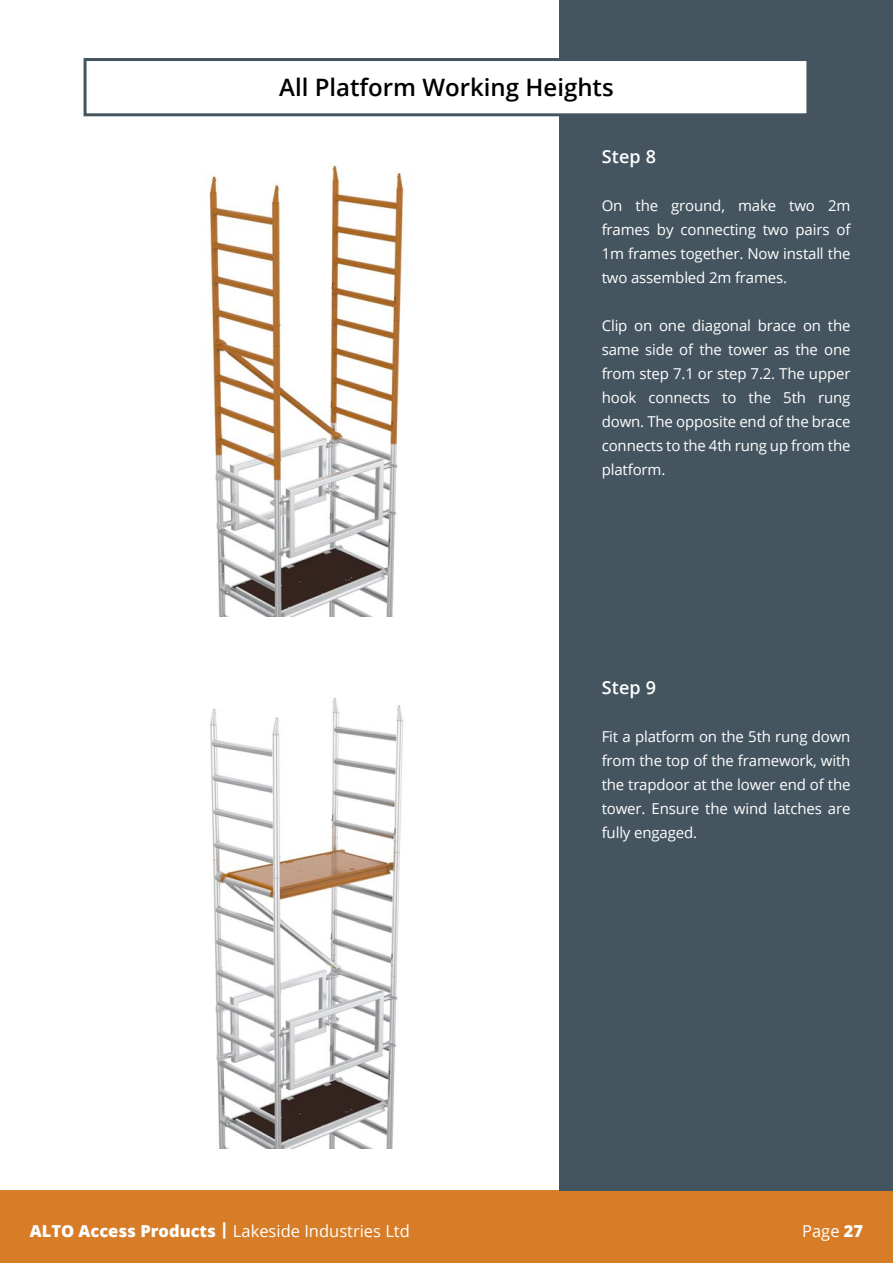
<style>
.page{position:relative;width:893px;height:1263px;background:#fff}
.page>*{position:absolute;margin:0;border:0;box-sizing:border-box;transform-origin:0 0}
.t1{font:600 24px "Open Sans";color:#000}
.t2{font:600 18px "Open Sans";letter-spacing:.01em;color:#fff}
.t3{font:16.5px "Open Sans";color:#fff}
.t4{font:15px/24px "Open Sans";letter-spacing:-.01em;color:#fff;text-align:justify}
.s1{font-weight:800}
</style>
<div class="page">
<div style="left:0;top:1191px;width:893px;height:72px;background:#d77c27"></div>
<img style="left:209px;top:165px;width:195px;height:452px">
<img style="left:210px;top:698px;width:194px;height:450px">
<div style="left:559px;top:0;width:334px;height:1191px;background:#455560"></div>
<div style="left:85px;top:60px;width:723px;height:55px;background:#fff"></div>
<div style="left:84px;top:58px;width:725px;height:58px;border:3px solid #455560"></div>
<h1 class="t1" style="left:279px;top:71px;width:336px">All Platform Working Heights</h1>
<p class="t2" style="left:602px;top:144px;width:56px">Step 8</p>
<p class="t4" style="left:602px;top:193px;width:250px">On the ground, make two 2m frames by connecting two pairs of 1m frames together. Now install the two assembled 2m frames.</p>
<p class="t4" style="left:602px;top:313px;width:250px">Clip on one diagonal brace on the same side of the tower as the one from step 7.1 or step 7.2. The upper hook connects to the 5th rung down. The opposite end of the brace connects to the 4th rung up from the platform.</p>
<p class="t2" style="left:602px;top:675px;width:56px">Step 9</p>
<p class="t4" style="left:602px;top:724px;width:250px">Fit a platform on the 5th rung down from the top of the framework, with the trapdoor at the lower end of the tower. Ensure the wind latches are fully engaged.</p>
<p class="t3" style="left:30px;top:1219px;width:382px"><span class="s1">ALTO Access Products |</span> Lakeside Industries Ltd</p>
<p class="t3" style="left:802px;top:1219px;width:63px">Page <span class="s1">27</span></p>
</div>
